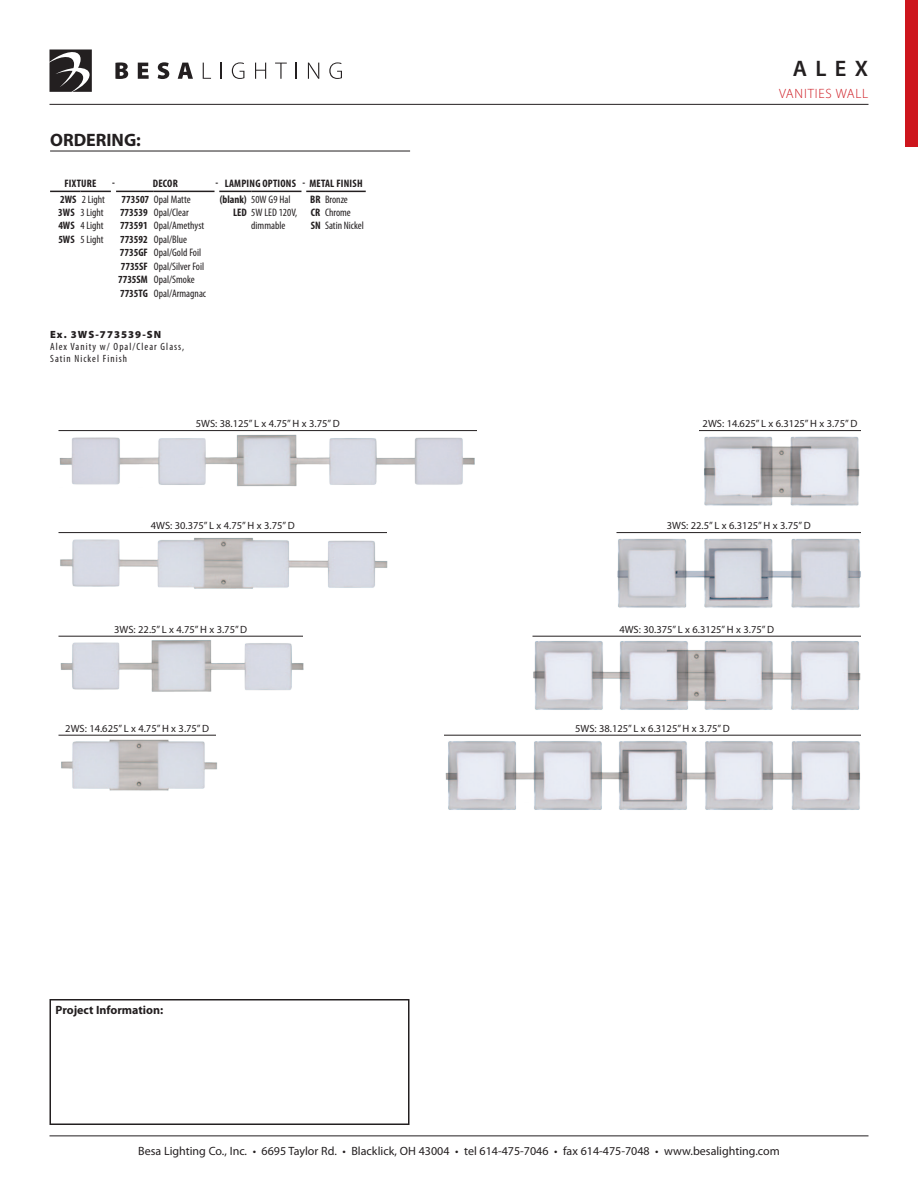
<style>
.page{position:relative;width:918px;height:1188px;background:#fff}
.page>*{position:absolute;margin:0;border:0;box-sizing:border-box;transform-origin:0 0}
.t1{font:600 22.5px "Myriad Pro";color:#231f20}
.t2{font:700 18px "Myriad Pro";color:#231f20}
.t3{font:300 13.5px "Myriad Pro";letter-spacing:.06em;color:#cd151d}
.t4{font:12px "Myriad Pro";color:#231f20}
.t5{font:700 12px "Myriad Pro";color:#231f20}
.t6{font:condensed 10.8px/13.5px "Myriad Pro";color:#231f20}
.t7{font:700 condensed 10.8px "Myriad Pro";letter-spacing:.02em;color:#231f20}
.t8{font:10.5px "Myriad Pro";color:#231f20}
.t9{font:condensed 10.5px/12px "Myriad Pro";letter-spacing:.1em;color:#231f20}
.t10{font:900 10.5px "Myriad Pro";letter-spacing:.1em;color:#231f20}
.s1{font-weight:700}
</style>
<div class="page">
<hr style="left:50px;top:1136px;width:818px;height:1px;background:#231f20">
<svg style="left:115px;top:62px;width:13px;height:17px"></svg>
<svg style="left:138px;top:63px;width:11px;height:16px"></svg>
<svg style="left:158px;top:62px;width:11px;height:17px"></svg>
<svg style="left:178px;top:63px;width:15px;height:16px"></svg>
<svg style="left:203px;top:63px;width:8px;height:16px"></svg>
<svg style="left:221px;top:63px;width:1px;height:16px"></svg>
<svg style="left:232px;top:62px;width:12px;height:17px"></svg>
<svg style="left:255px;top:63px;width:11px;height:16px"></svg>
<svg style="left:275px;top:63px;width:12px;height:16px"></svg>
<svg style="left:296px;top:63px;width:1px;height:16px"></svg>
<svg style="left:308px;top:63px;width:11px;height:16px"></svg>
<svg style="left:329px;top:62px;width:13px;height:17px"></svg>
<svg style="left:50px;top:50px;width:42px;height:42px"></svg>
<div style="left:905px;top:1px;width:13px;height:146px;background:#cd151d"></div>
<div style="left:50px;top:999px;width:360px;height:126px;border:2px solid #231f20"></div>
<hr style="left:50px;top:151px;width:360px;height:1px;background:#231f20">
<hr style="left:50px;top:104px;width:818px;height:1px;background:#231f20">
<hr style="left:58px;top:532px;width:329px;height:1px;background:#231f20">
<hr style="left:58px;top:430px;width:419px;height:1px;background:#231f20">
<img style="left:58px;top:635px;width:246px;height:57px">
<img style="left:59px;top:533px;width:329px;height:56px">
<img style="left:59px;top:434px;width:416px;height:53px">
<img style="left:58px;top:735px;width:160px;height:56px">
<hr style="left:616px;top:532px;width:245px;height:1px;background:#231f20">
<hr style="left:444px;top:735px;width:417px;height:1px;background:#231f20">
<img style="left:617px;top:533px;width:244px;height:75px">
<img style="left:532px;top:636px;width:329px;height:74px">
<img style="left:445px;top:741px;width:415px;height:69px">
<img style="left:699px;top:430px;width:162px;height:76px">
<svg style="left:306px;top:191px;width:19px;height:1px"></svg>
<hr style="left:325px;top:191px;width:41px;height:1px;background:#231f20">
<hr style="left:116px;top:191px;width:38px;height:1px;background:#231f20">
<hr style="left:154px;top:191px;width:61px;height:1px;background:#231f20">
<hr style="left:50px;top:191px;width:31px;height:1px;background:#231f20">
<hr style="left:81px;top:191px;width:30px;height:1px;background:#231f20">
<hr style="left:219px;top:191px;width:32px;height:1px;background:#231f20">
<hr style="left:251px;top:191px;width:50px;height:1px;background:#231f20">
<h1 class="t1" style="left:793px;top:54px;width:77px">ALEX</h1>
<h2 class="t2" style="left:50px;top:129px;width:92px">ORDERING:</h2>
<p class="t7" style="left:64px;top:176px;width:33px">FIXTURE</p>
<p class="t7" style="left:112px;top:177px;width:4px">-</p>
<p class="t7" style="left:153px;top:176px;width:27px">DECOR</p>
<p class="t7" style="left:216px;top:176px;width:20px">- LAMPIN</p>
<p class="t7" style="left:255px;top:176px;width:19px">G OPTION</p>
<p class="t7" style="left:292px;top:176px;width:72px">S - METAL FINISH</p>
<p class="t6" style="left:60px;top:192px;width:46px"><span class="s1">2WS</span> 2 Light</p>
<p class="t6" style="left:121px;top:192px;width:71px"><span class="s1">773507</span> Opal Matte</p>
<p class="t6" style="left:220px;top:192px;width:72px"><span class="s1">(BLANK)</span> 50W G9 Hal</p>
<p class="t6" style="left:310px;top:192px;width:39px"><span class="s1">BR</span> Bronze</p>
<p class="t6" style="left:58px;top:205px;width:47px"><span class="s1">3WS</span> 3 Light</p>
<p class="t6" style="left:120px;top:205px;width:70px"><span class="s1">773539</span> Opal/Clear</p>
<p class="t6" style="left:233px;top:205px;width:66px"><span class="s1">LED</span> 5W LED 120V,</p>
<p class="t6" style="left:311px;top:205px;width:41px"><span class="s1">CR</span> Chrome</p>
<p class="t6" style="left:58px;top:219px;width:47px"><span class="s1">4WS</span> 4 Light</p>
<p class="t6" style="left:120px;top:219px;width:86px"><span class="s1">773591</span> Opal/Amethyst</p>
<p class="t6" style="left:251px;top:219px;width:36px">dimmable</p>
<p class="t6" style="left:311px;top:219px;width:55px"><span class="s1">SN</span> Satin Nickel</p>
<p class="t6" style="left:58px;top:232px;width:47px"><span class="s1">5WS</span> 5 Light</p>
<p class="t6" style="left:118px;top:232px;width:90px"><span class="s1">773592</span> Opal/Blue<br><span class="s1">7735GF</span> Opal/Gold Foil<br><span class="s1">7735SF</span> Opal/Silver Foil<br><span class="s1">7735SM</span> Opal/Smoke<br><span class="s1">7735TG</span> Opal/Armagnac</p>
<p class="t10" style="left:50px;top:327px;width:113px">Ex. 3WS-773539-SN</p>
<p class="t9" style="left:50px;top:340px;width:136px">Alex Vanity w/ Opal/Clear Glass,<br>Satin Nickel Finish</p>
<p class="t8" style="left:196px;top:417px;width:144px">5WS: 38.125” L x 4.75” H x 3.75” D</p>
<p class="t8" style="left:151px;top:519px;width:144px">4WS: 30.375” L x 4.75” H x 3.75” D</p>
<p class="t8" style="left:114px;top:623px;width:133px">3WS: 22.5” L x 4.75” H x 3.75” D</p>
<p class="t8" style="left:65px;top:722px;width:144px">2WS: 14.625” L x 4.75” H x 3.75” D</p>
<p class="t5" style="left:56px;top:1002px;width:109px">Project Information:</p>
<p class="t3" style="left:779px;top:85px;width:91px">VANITIES WALL</p>
<p class="t8" style="left:703px;top:417px;width:155px">2WS: 14.625” L x 6.3125” H x 3.75” D</p>
<p class="t8" style="left:667px;top:519px;width:144px">3WS: 22.5” L x 6.3125” H x 3.75” D</p>
<p class="t8" style="left:619px;top:623px;width:155px">4WS: 30.375” L x 6.3125” H x 3.75” D</p>
<p class="t8" style="left:575px;top:722px;width:155px">5WS: 38.125” L x 6.3125” H x 3.75” D</p>
<p class="t4" style="left:138px;top:1144px;width:643px">Besa Lighting Co., Inc. • 6695 Taylor Rd. • Blacklick, OH 43004 • tel 614-475-7046 • fax 614-475-7048 • www.besalighting.com</p>
</div>
